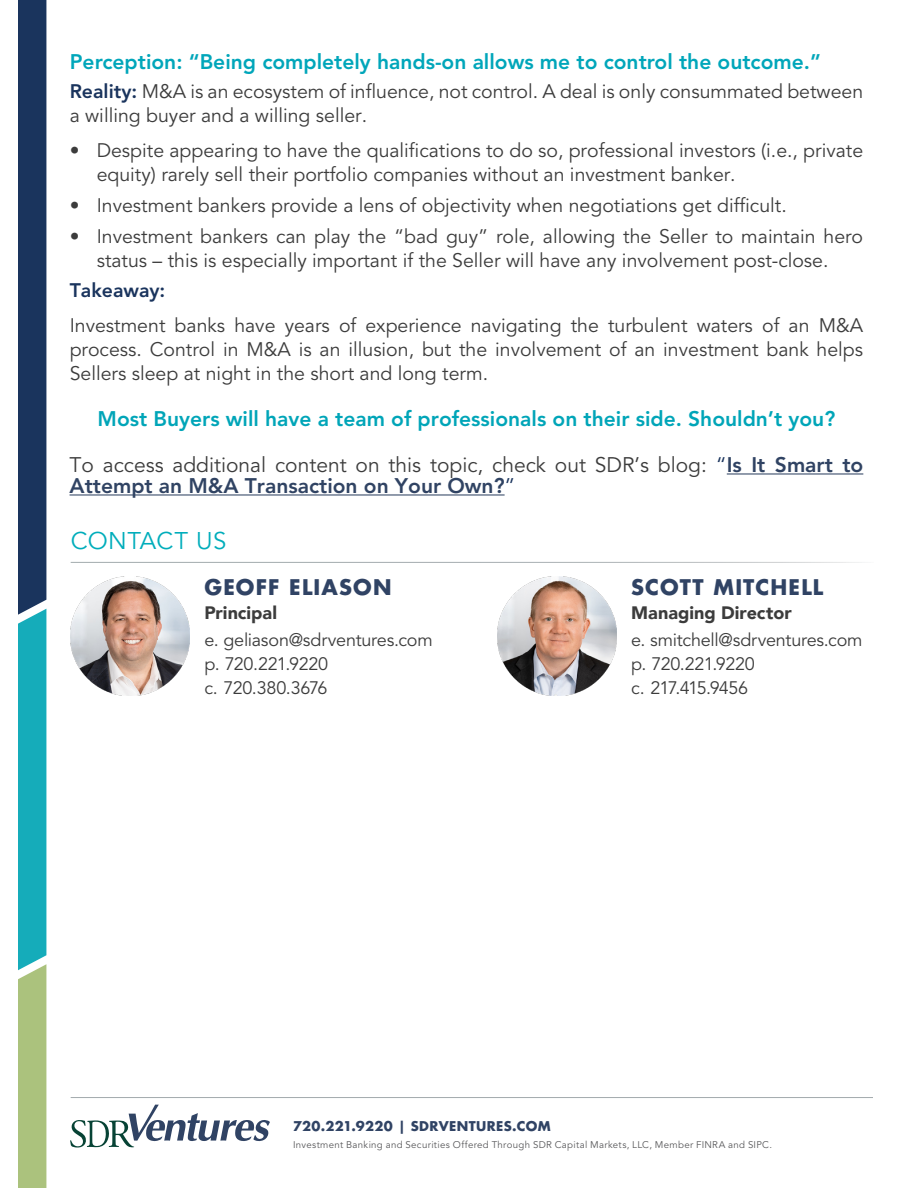
<style>
.page{position:relative;width:918px;height:1188px;background:#fff}
.page>*{position:absolute;margin:0;border:0;box-sizing:border-box;transform-origin:0 0}
.Headline_2{font:24px "Avenir LT Std";letter-spacing:.015em;color:#00adbb}
.Body{font:21px/21px "Avenir LT Std";color:#3c3c3c}
.Body-2{font:800 21px "Avenir LT Std";color:#00a6ba}
.Body-3{font:800 21px "Avenir LT Std";color:#00a5b8}
.Name{font:700 21px "Futura Std";letter-spacing:.055em;color:#304364}
.Body-4{font:19.5px/24px "Avenir LT Std";color:#3c3c3c}
.Body-5{font:800 19.5px "Avenir LT Std";color:#1a345d}
.Body-Small{font:18px "Avenir LT Std";letter-spacing:-.015em;color:#3c3c3c}
.t1{font:900 18px "Avenir LT";color:#3c3c3c}
.Body-Small-2{font:18px "Avenir LT Std";letter-spacing:-.05em;color:#3c3c3c}
.t2{font:700 13.2px "Futura Std";letter-spacing:.03em;color:#304364}
.t3{font:9.6px "Avenir LT Std";letter-spacing:.03em;color:#59595b}
.s1{font-weight:800;color:#1a345d}
.s2{color:#1a345d}
.s3{font-weight:800;color:#304363}
</style>
<div class="page">
<svg style="left:18px;top:0;width:28px;height:1188px;background:#367380"></svg>
<svg style="left:70px;top:1105px;width:200px;height:43px"></svg>
<hr style="left:71px;top:1097px;width:802px;height:1px;background:#a2aaad">
<hr style="left:727px;top:473px;width:136px;height:2px;background:#304363">
<hr style="left:70px;top:494px;width:435px;height:2px;background:#304363">
<img style="left:71px;top:576px;width:118px;height:119px">
<img style="left:497px;top:576px;width:119px;height:119px">
<p class="Body-2" style="left:70px;top:49px;width:753px">Perception: “Being completely hands-on allows me to control the outcome.”</p>
<p class="Body-4" style="left:70px;top:80px;width:795px"><span class="s1">Reality:</span> M&amp;A is an ecosystem of influence, not control. A deal is only consummated between a willing buyer and a willing seller.</p>
<p class="Body-4" style="left:97px;top:139px;width:768px;text-indent:-27px">• Despite appearing to have the qualifications to do so, professional investors (i.e., private equity) rarely sell their portfolio companies without an investment banker.</p>
<p class="Body-4" style="left:70px;top:194px;width:719px">• Investment bankers provide a lens of objectivity when negotiations get difficult.</p>
<p class="Body-4" style="left:70px;top:224px;width:795px;text-align:center">• Investment bankers can play the “bad guy” role, allowing the Seller to maintain hero status – this is especially important if the Seller will have any involvement post-close.</p>
<p class="Body-5" style="left:70px;top:279px;width:97px">Takeaway:</p>
<p class="Body-4" style="left:70px;top:314px;width:795px;text-align:justify">Investment banks have years of experience navigating the turbulent waters of an M&amp;A process. Control in M&amp;A is an illusion, but the involvement of an investment bank helps Sellers sleep at night in the short and long term.</p>
<p class="Body-3" style="left:98px;top:406px;width:739px">Most Buyers will have a team of professionals on their side. Shouldn’t you?</p>
<p class="Body" style="left:70px;top:455px;width:795px">To access additional content on this topic, check out SDR’s blog: <span class="s2">“</span><span class="s3">Is It Smart to<br>Attempt an M&amp;A Transaction on Your Own?</span><span class="s2">”</span></p>
<p class="Headline_2" style="left:71px;top:527px;width:157px">CONTACT US</p>
<p class="Name" style="left:204px;top:574px;width:189px">GEOFF ELIASON</p>
<p class="t1" style="left:204px;top:602px;width:74px">Principal</p>
<p class="Body-Small" style="left:204px;top:629px;width:230px">e. geliason@sdrventures.com</p>
<p class="Body-Small" style="left:204px;top:653px;width:125px">p. 720.221.9220</p>
<p class="Body-Small" style="left:204px;top:677px;width:124px">c. 720.380.3676</p>
<p class="Name" style="left:631px;top:574px;width:194px">SCOTT MITCHELL</p>
<p class="t1" style="left:631px;top:602px;width:162px">Managing Director</p>
<p class="Body-Small" style="left:631px;top:629px;width:233px">e. smitchell@sdrventures.com</p>
<p class="Body-Small" style="left:631px;top:653px;width:125px">p. 720.221.9220</p>
<p class="Body-Small-2" style="left:631px;top:677px;width:118px">c. 217.415.9456</p>
<p class="t2" style="left:293px;top:1118px;width:259px">720.221.9220 | SDRVENTURES.COM</p>
<p class="t3" style="left:293px;top:1139px;width:481px">Investment Banking and Securities Offered Through SDR Capital Markets, LLC, Member FINRA and SIPC.</p>
</div>
